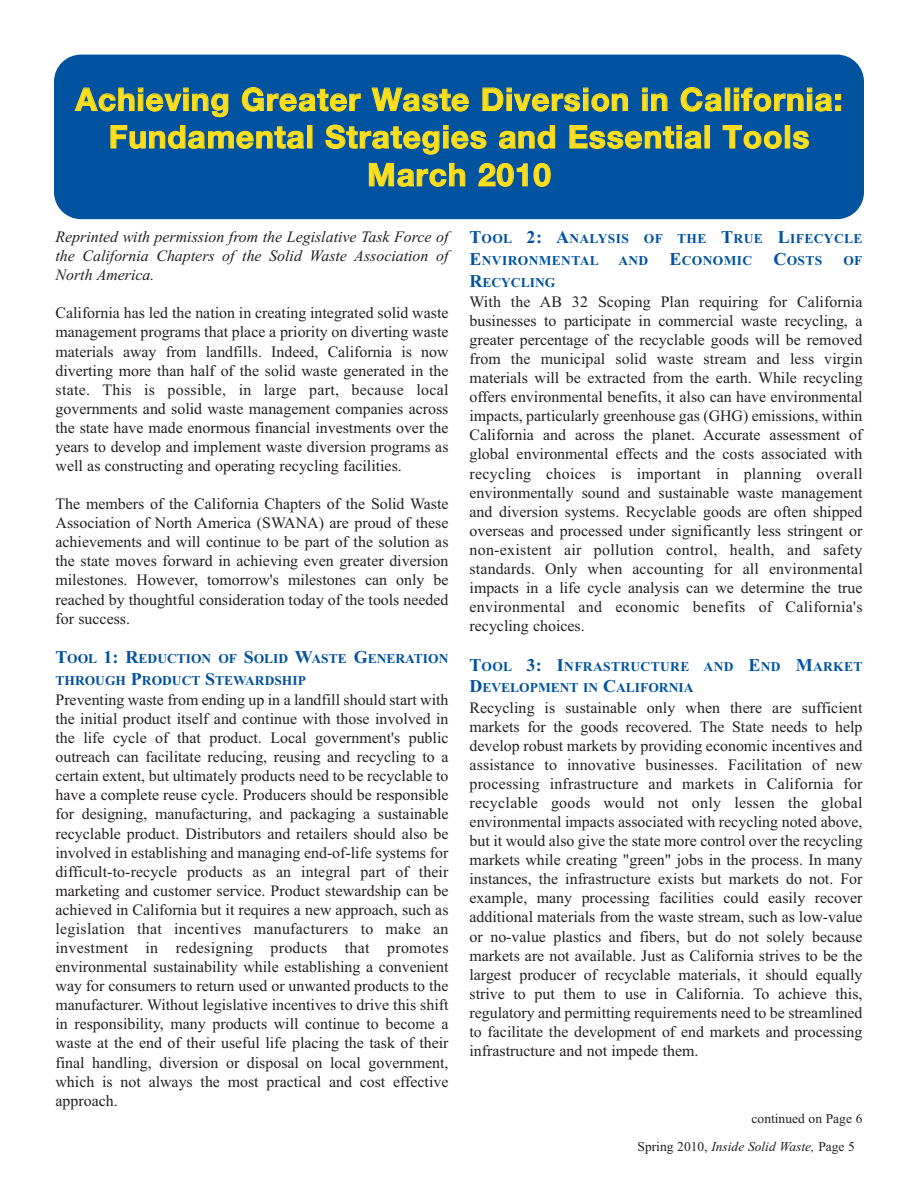
<style>
.page{position:relative;width:918px;height:1188px;background:#fff}
.page>*{position:absolute;margin:0;border:0;box-sizing:border-box;transform-origin:0 0}
.t1{font:700 31.5px/37.7px "Helvetica Neue LT Std";letter-spacing:.03em;color:#ffdf1b;text-align:center}
.t2{font:15.9px/19px "Times New Roman";color:#231f20;text-align:justify}
.t3{font:italic 15.9px/19px "Times New Roman";color:#231f20;text-align:justify}
.t4{font:13.5px/21.6px "Times New Roman PS Bold MT OTF";letter-spacing:.025em;color:#0153a0}
.t5{font:13.5px/21.6px "Times New Roman PS Bold MT OTF";color:#0153a0}
.t6{font:italic 13.5px "Times New Roman";color:#231f20}
.t7{font:13.5px "Times New Roman";color:#231f20}
.s1{font-size:18px}
.s2{font-style:normal}
</style>
<div class="page">
<div style="left:54px;top:55px;width:810px;height:164px;background:#0153a0;border-radius:27px"></div>
<svg style="left:74px;top:87px;width:155px;height:31px"></svg>
<svg style="left:241px;top:87px;width:120px;height:25px"></svg>
<svg style="left:371px;top:87px;width:98px;height:25px"></svg>
<svg style="left:482px;top:87px;width:147px;height:25px"></svg>
<svg style="left:642px;top:88px;width:26px;height:23px"></svg>
<svg style="left:680px;top:87px;width:42px;height:25px"></svg>
<div style="left:725px;top:88px;width:5px;height:23px;border:1px solid #ffdf1b"></div>
<svg style="left:734px;top:87px;width:108px;height:25px"></svg>
<svg style="left:110px;top:125px;width:195px;height:24px"></svg>
<div style="left:307px;top:125px;width:5px;height:23px;border:1px solid #ffdf1b"></div>
<svg style="left:325px;top:124px;width:162px;height:31px"></svg>
<svg style="left:499px;top:125px;width:57px;height:24px"></svg>
<svg style="left:569px;top:125px;width:133px;height:24px"></svg>
<div style="left:705px;top:125px;width:5px;height:23px;border:1px solid #ffdf1b"></div>
<svg style="left:722px;top:125px;width:60px;height:24px"></svg>
<div style="left:785px;top:125px;width:5px;height:23px;border:1px solid #ffdf1b"></div>
<svg style="left:792px;top:130px;width:17px;height:19px"></svg>
<svg style="left:368px;top:162px;width:98px;height:25px"></svg>
<svg style="left:478px;top:162px;width:73px;height:25px"></svg>
<h1 class="t1" style="left:75px;top:83px;width:769px">Achieving Greater Waste Diversion in California:<br>Fundamental Strategies and Essential Tools<br>March 2010</h1>
<p class="t3" style="left:56px;top:227px;width:395px">Reprinted with permission from the Legislative Task Force of the California Chapters of the Solid Waste Association of North America.</p>
<p class="t2" style="left:56px;top:303px;width:395px">California has led the nation in creating integrated solid waste management programs that place a priority on diverting waste materials away from landfills. Indeed, California is now diverting more than half of the solid waste generated in the state. This is possible, in large part, because local governments and solid waste management companies across the state have made enormous financial investments over the years to develop and implement waste diversion programs as well as constructing and operating recycling facilities.</p>
<p class="t2" style="left:56px;top:494px;width:395px">The members of the California Chapters of the Solid Waste Association of North America (SWANA) are proud of these achievements and will continue to be part of the solution as the state moves forward in achieving even greater diversion milestones. However, tomorrow's milestones can only be reached by thoughtful consideration today of the tools needed for success.</p>
<p class="t5" style="left:55px;top:648px;width:394px"><span class="s1">T</span>OOL <span class="s1">1: R</span>EDUCTION OF <span class="s1">S</span>OLID <span class="s1">W</span>ASTE <span class="s1">G</span>ENERATION<br>THROUGH <span class="s1">P</span>RODUCT <span class="s1">S</span>TEWARDSHIP</p>
<p class="t2" style="left:55px;top:690px;width:395px">Preventing waste from ending up in a landfill should start with the initial product itself and continue with those involved in the life cycle of that product. Local government's public outreach can facilitate reducing, reusing and recycling to a certain extent, but ultimately products need to be recyclable to have a complete reuse cycle. Producers should be responsible for designing, manufacturing, and packaging a sustainable recyclable product. Distributors and retailers should also be involved in establishing and managing end-of-life systems for difficult-to-recycle products as an integral part of their marketing and customer service. Product stewardship can be achieved in California but it requires a new approach, such as legislation that incentives manufacturers to make an investment in redesigning products that promotes environmental sustainability while establishing a convenient way for consumers to return used or unwanted products to the manufacturer. Without legislative incentives to drive this shift in responsibility, many products will continue to become a waste at the end of their useful life placing the task of their final handling, diversion or disposal on local government, which is not always the most practical and cost effective approach.</p>
<p class="t4" style="left:470px;top:228px;width:395px"><span class="s1">T</span>OOL <span class="s1">2: A</span>NALYSIS OF THE <span class="s1">T</span>RUE <span class="s1">L</span>IFECYCLE<br><span class="s1">E</span>NVIRONMENTAL</p>
<p class="t4" style="left:618px;top:250px;width:205px">AND <span class="s1">E</span>CONOMIC <span class="s1">C</span>OSTS</p>
<p class="t5" style="left:843px;top:250px;width:21px">OF</p>
<p class="t5" style="left:470px;top:271px;width:87px"><span class="s1">R</span>ECYCLING</p>
<p class="t2" style="left:470px;top:292px;width:395px">With the AB 32 Scoping Plan requiring for California businesses to participate in commercial waste recycling, a greater percentage of the recyclable goods will be removed from the municipal solid waste stream and less virgin materials will be extracted from the earth. While recycling offers environmental benefits, it also can have environmental impacts, particularly greenhouse gas (GHG) emissions, within California and across the planet. Accurate assessment of global environmental effects and the costs associated with recycling choices is important in planning overall environmentally sound and sustainable waste management and diversion systems. Recyclable goods are often shipped overseas and processed under significantly less stringent or non-existent air pollution control, health, and safety standards. Only when accounting for all environmental impacts in a life cycle analysis can we determine the true environmental and economic benefits of California's recycling choices.</p>
<p class="t4" style="left:470px;top:655px;width:395px"><span class="s1">T</span>OOL <span class="s1">3: I</span>NFRASTRUCTURE AND <span class="s1">E</span>ND <span class="s1">M</span>ARKET<br><span class="s1">D</span>EVELOPMENT IN <span class="s1">C</span>ALIFORNIA</p>
<p class="t2" style="left:469px;top:698px;width:395px">Recycling is sustainable only when there are sufficient markets for the goods recovered. The State needs to help develop robust markets by providing economic incentives and assistance to innovative businesses. Facilitation of new processing infrastructure and markets in California for recyclable goods would not only lessen the global environmental impacts associated with recycling noted above, but it would also give the state more control over the recycling markets while creating "green" jobs in the process. In many instances, the infrastructure exists but markets do not. For example, many processing facilities could easily recover additional materials from the waste stream, such as low-value or no-value plastics and fibers, but do not solely because markets are not available. Just as California strives to be the largest producer of recyclable materials, it should equally strive to put them to use in California. To achieve this, regulatory and permitting requirements need to be streamlined to facilitate the development of end markets and processing infrastructure and not impede them.</p>
<p class="t7" style="left:752px;top:1110px;width:112px">continued on Page 6</p>
<p class="t6" style="left:638px;top:1138px;width:219px"><span class="s2">Spring 2010,</span> Inside Solid Waste, <span class="s2">Page 5</span></p>
</div>
